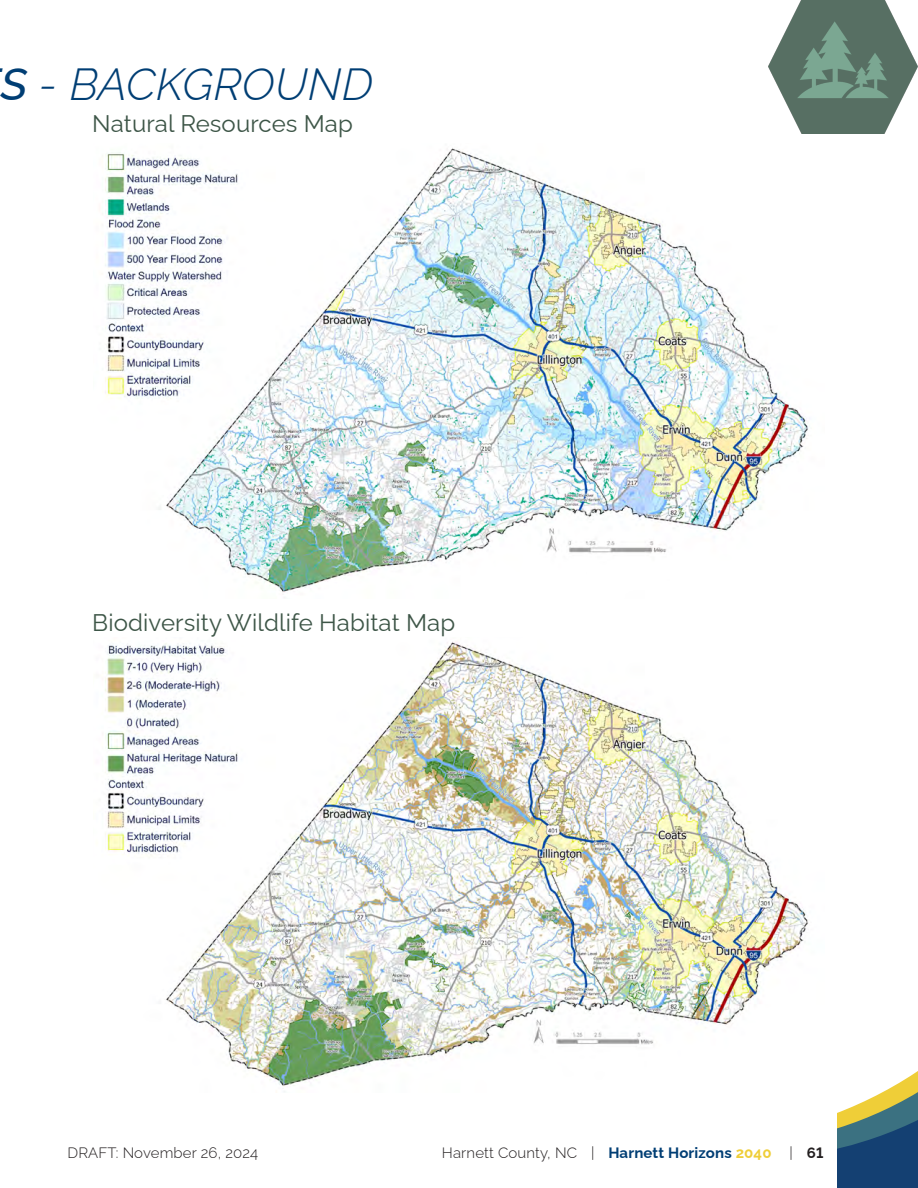
<style>
.page{position:relative;width:918px;height:1188px;background:#fff}
.page>*{position:absolute;margin:0;border:0;box-sizing:border-box;transform-origin:0 0}
.t1{font:italic 300 45px "Raleway";letter-spacing:.01em;color:#003e74}
.Graphic_Header{font:24px "Raleway";letter-spacing:.005em;color:#3d5547}
.t2{font:300 15px "Raleway";letter-spacing:.01em;color:#231f20}
.s1{font-weight:500}
.s2{font-weight:700;color:#003e74}
.s3{font-weight:700;color:#efce38}
.s4{font-weight:700}
</style>
<div class="page">
<svg style="left:837px;top:1071px;width:81px;height:117px"></svg>
<img style="left:768px;top:0;width:150px;height:134px">
<img style="left:105px;top:148px;width:703px;height:444px">
<img style="left:105px;top:642px;width:703px;height:450px">
<h1 class="t1" style="left:1px;top:48px;width:374px"><span class="s1">S</span> - BACKGROUND</h1>
<p class="Graphic_Header" style="left:92px;top:105px;width:262px">Natural Resources Map</p>
<p class="Graphic_Header" style="left:92px;top:603px;width:364px">Biodiversity Wildlife Habitat Map</p>
<p class="t2" style="left:68px;top:1141px;width:192px">DRAFT: November 26, 2024</p>
<p class="t2" style="left:442px;top:1141px;width:383px">Harnett County, NC | <span class="s2">Harnett Horizons</span> <span class="s3">2040</span> | <span class="s4">61</span></p>
</div>
